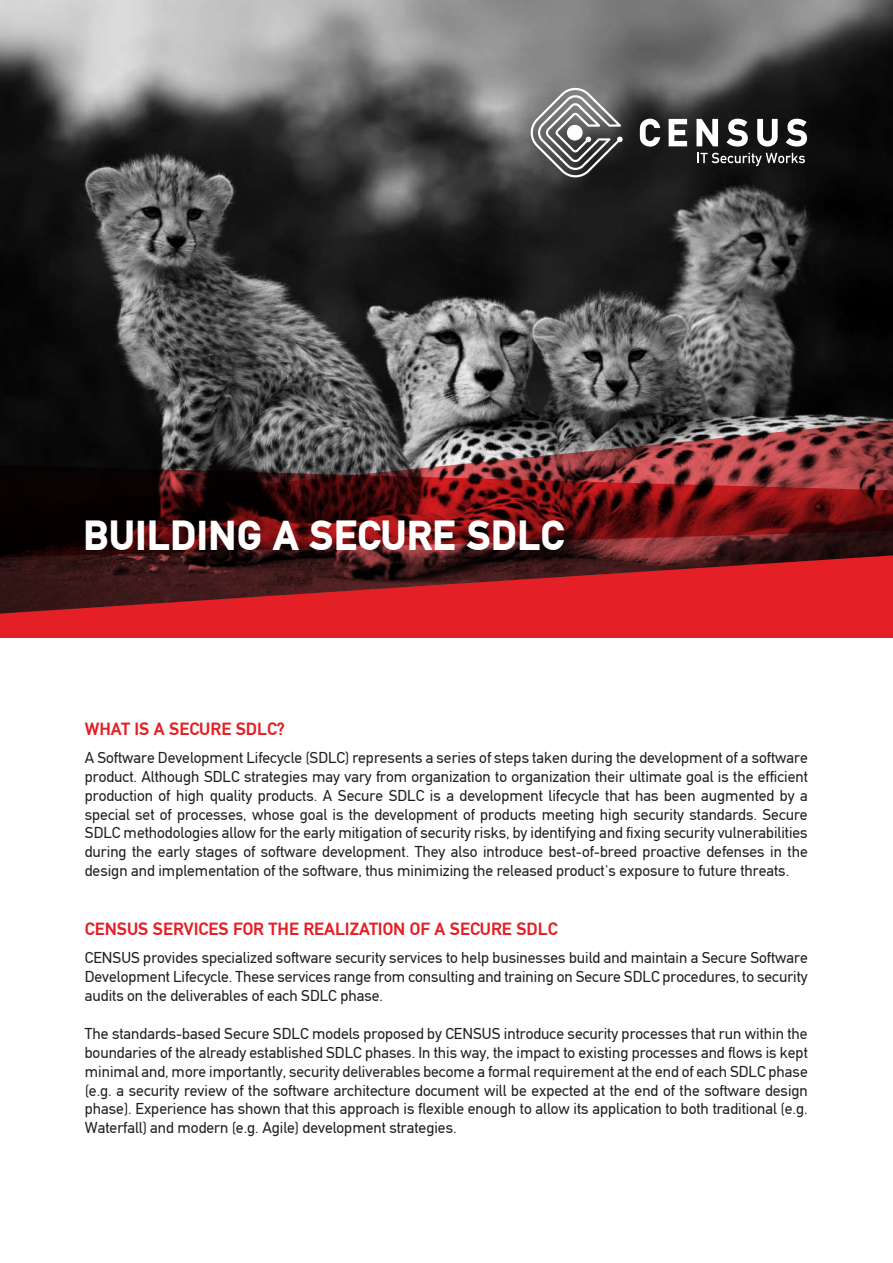
<style>
.page{position:relative;width:893px;height:1263px;background:#fff}
.page>*{position:absolute;margin:0;border:0;box-sizing:border-box;transform-origin:0 0}
.t1{font:900 42px "PF Din Text";color:#fff}
.t2{font:700 18px "PF Din Text";color:#e41f25}
.t3{font:15.75px/18.9px "PF Din Text";color:#231f20;text-align:justify}
</style>
<div class="page">
<div style="left:0;top:350px;width:893px;height:287px;background:#e41f25"></div>
<img style="left:0;top:0;width:893px;height:419px">
<svg style="left:0;top:419px;width:893px;height:195px"></svg>
<svg style="left:0;top:464px;width:893px;height:94px;background:#511415"></svg>
<svg style="left:640px;top:119px;width:20px;height:28px"></svg>
<svg style="left:669px;top:119px;width:18px;height:27px"></svg>
<svg style="left:696px;top:119px;width:22px;height:27px"></svg>
<svg style="left:726px;top:119px;width:22px;height:28px"></svg>
<svg style="left:757px;top:119px;width:21px;height:28px"></svg>
<svg style="left:786px;top:119px;width:21px;height:28px"></svg>
<svg style="left:698px;top:153px;width:107px;height:13px"></svg>
<svg style="left:531px;top:88px;width:92px;height:89px;background:#797979"></svg>
<h1 class="t1" style="left:83px;top:510px;width:482px">BUILDING A SECURE SDLC</h1>
<p class="t2" style="left:85px;top:718px;width:202px">WHAT IS A SECURE SDLC?</p>
<p class="t3" style="left:85px;top:748px;width:724px">A Software Development Lifecycle (SDLC) represents a series of steps taken during the development of a software product. Although SDLC strategies may vary from organization to organization their ultimate goal is the efficient production of high quality products. A Secure SDLC is a development lifecycle that has been augmented by a special set of processes, whose goal is the development of products meeting high security standards. Secure SDLC methodologies allow for the early mitigation of security risks, by identifying and fixing security vulnerabilities during the early stages of software development. They also introduce best-of-breed proactive defenses in the design and implementation of the software, thus minimizing the released product's exposure to future threats.</p>
<p class="t2" style="left:85px;top:919px;width:474px">CENSUS SERVICES FOR THE REALIZATION OF A SECURE SDLC</p>
<p class="t3" style="left:85px;top:948px;width:724px">CENSUS provides specialized software security services to help businesses build and maintain a Secure Software Development Lifecycle. These services range from consulting and training on Secure SDLC procedures, to security audits on the deliverables of each SDLC phase.</p>
<p class="t3" style="left:85px;top:1024px;width:724px">The standards-based Secure SDLC models proposed by CENSUS introduce security processes that run within the boundaries of the already established SDLC phases. In this way, the impact to existing processes and flows is kept minimal and, more importantly, security deliverables become a formal requirement at the end of each SDLC phase (e.g. a security review of the software architecture document will be expected at the end of the software design phase). Experience has shown that this approach is flexible enough to allow its application to both traditional (e.g.<br>Waterfall) and modern (e.g. Agile) development strategies.</p>
</div>
